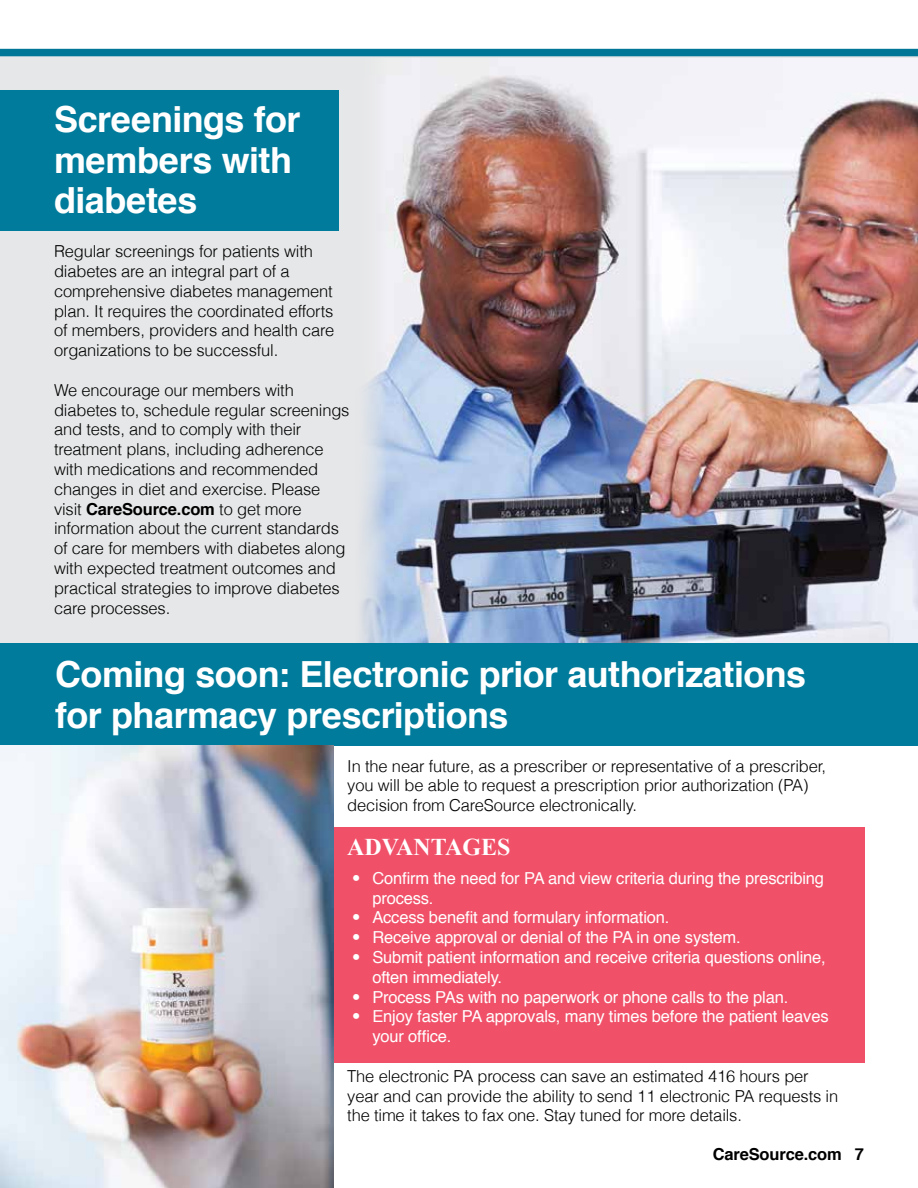
<style>
.page{position:relative;width:918px;height:1188px;background:#fff}
.page>*{position:absolute;margin:0;border:0;box-sizing:border-box;transform-origin:0 0}
.t1{font:700 36px/40.5px "Helvetica";letter-spacing:-.015em;color:#fff}
.t2{font:700 24px "Times New Roman";color:#fff}
.t3{font:300 16.5px/19.8px "Helvetica";letter-spacing:-.01em;color:#000}
.t4{font:16.5px/19.8px "Helvetica";letter-spacing:-.01em;color:#fff}
.t5{font:700 16.5px "Helvetica";letter-spacing:-.01em;color:#000}
.s1{font-weight:700}
.s2{font-weight:300}
</style>
<div class="page">
<div style="left:0;top:53px;width:918px;height:591px;background:#e6e7e8"></div>
<img style="left:361px;top:58px;width:557px;height:585px">
<div style="left:0;top:49px;width:918px;height:7px;background:#007697"></div>
<div style="left:0;top:91px;width:338px;height:140px;background:#007b9b"></div>
<div style="left:1px;top:644px;width:917px;height:102px;background:#007b9b"></div>
<div style="left:97px;top:827px;width:768px;height:235px;background:#f05169"></div>
<img style="left:1px;top:746px;width:333px;height:442px">
<h1 class="t1" style="left:54px;top:100px;width:248px">Screenings for members with diabetes</h1>
<p class="t3" style="left:54px;top:241px;width:282px">Regular screenings for patients with diabetes are an integral part of a comprehensive diabetes management plan. It requires the coordinated efforts of members, providers and health care organizations to be successful.</p>
<p class="t3" style="left:54px;top:379px;width:297px">We encourage our members with diabetes to, schedule regular screenings and tests, and to comply with their treatment plans, including adherence with medications and recommended changes in diet and exercise. Please visit <span class="s1">CareSource.com</span> to get more information about the current standards of care for members with diabetes along with expected treatment outcomes and practical strategies to improve diabetes care processes.</p>
<h1 class="t1" style="left:55px;top:655px;width:753px">Coming soon: Electronic prior authorizations for pharmacy prescriptions</h1>
<p class="t3" style="left:347px;top:755px;width:480px">In the near future, as a prescriber or representative of a prescriber, you will be able to request a prescription prior authorization (PA) decision from CareSource electronically.</p>
<h2 class="t2" style="left:347px;top:830px;width:165px">ADVANTAGES</h2>
<p class="t4" style="left:372px;top:869px;width:453px;text-indent:-20px"><span class="s2">•</span> Confirm the need for PA and view criteria during the prescribing process.</p>
<p class="t4" style="left:352px;top:908px;width:319px"><span class="s2">•</span> Access benefit and formulary information.</p>
<p class="t4" style="left:352px;top:928px;width:390px"><span class="s2">•</span> Receive approval or denial of the PA in one system.</p>
<p class="t4" style="left:372px;top:948px;width:455px;text-indent:-20px"><span class="s2">•</span> Submit patient information and receive criteria questions online, often immediately.</p>
<p class="t4" style="left:352px;top:987px;width:438px"><span class="s2">•</span> Process PAs with no paperwork or phone calls to the plan.</p>
<p class="t4" style="left:372px;top:1007px;width:458px;text-indent:-20px"><span class="s2">•</span> Enjoy faster PA approvals, many times before the patient leaves your office.</p>
<p class="t3" style="left:347px;top:1065px;width:493px">The electronic PA process can save an estimated 416 hours per year and can provide the ability to send 11 electronic PA requests in the time it takes to fax one. Stay tuned for more details.</p>
<p class="t5" style="left:713px;top:1141px;width:153px">CareSource.com 7</p>
</div>
